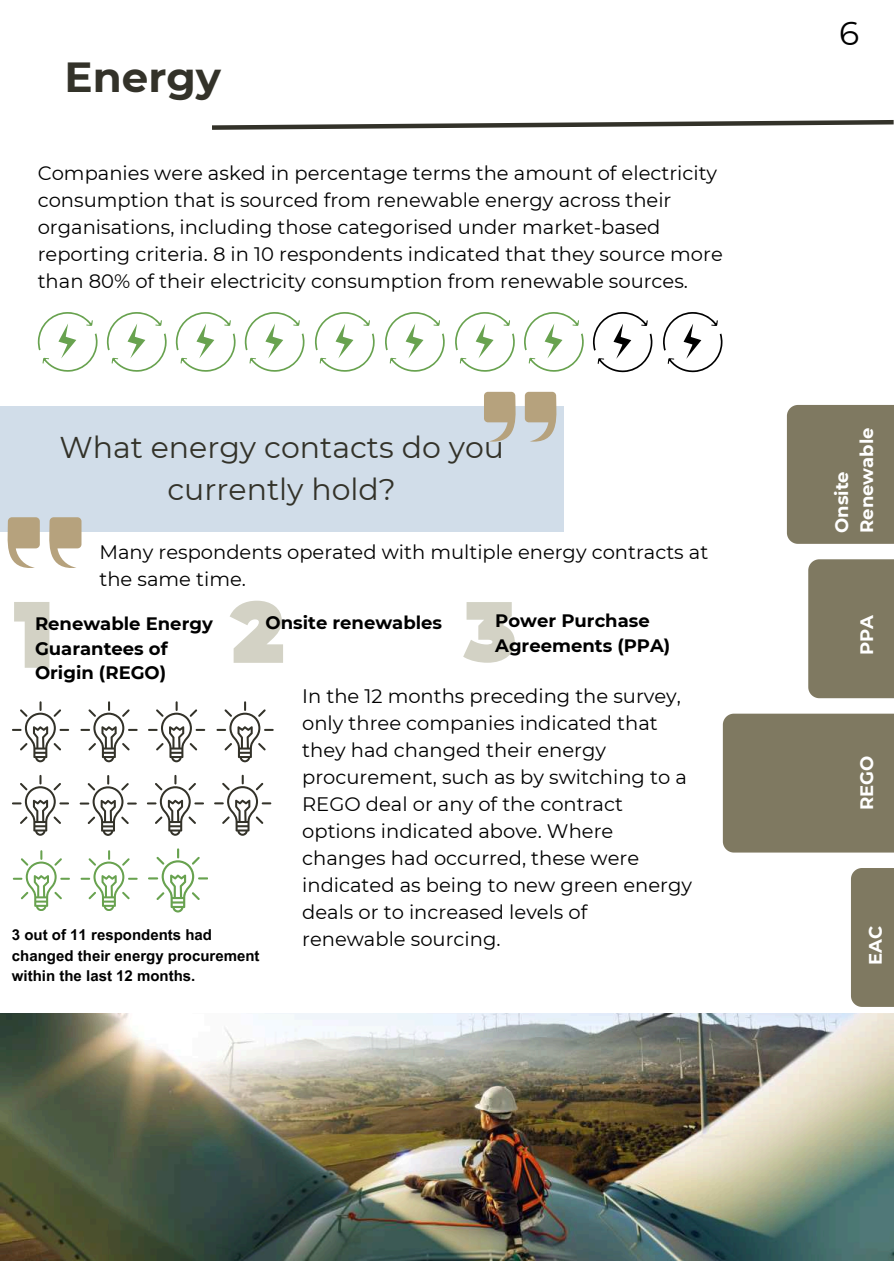
<style>
.page{position:relative;width:894px;height:1264px;background:#fff}
.page>*{position:absolute;margin:0;border:0;box-sizing:border-box;transform-origin:0 0}
.t1{font:700 42px "Montserrat";color:#333229}
.t2{font:33px "Montserrat";color:#000}
.t3{font:30px/41.7px "Montserrat";color:#333229;text-align:center}
.t4{font:19.5px/27px "Montserrat";color:#000}
.t5{font:700 18px/24.8px "Montserrat";color:#000}
.t6{font:700 18px/24.8px "Montserrat";color:#fff}
.t7{font:700 15px/20.2px "Arial MT Pro";color:#000}
</style>
<div class="page">
<svg style="left:212px;top:120px;width:681px;height:10px"></svg>
<div style="left:851px;top:868px;width:42px;height:138px;background:#7f7961"></div>
<div style="left:722px;top:713px;width:171px;height:139px;background:#7f7961"></div>
<div style="left:808px;top:559px;width:85px;height:139px;background:#7f7961"></div>
<div style="left:786px;top:405px;width:107px;height:139px;background:#7f7961"></div>
<img style="left:0;top:1013px;width:893px;height:247px">
<svg style="left:38px;top:312px;width:59px;height:60px"></svg>
<svg style="left:107px;top:312px;width:59px;height:60px"></svg>
<svg style="left:176px;top:312px;width:59px;height:60px"></svg>
<svg style="left:244px;top:312px;width:60px;height:60px"></svg>
<svg style="left:315px;top:312px;width:59px;height:60px"></svg>
<svg style="left:385px;top:312px;width:59px;height:60px"></svg>
<svg style="left:455px;top:312px;width:59px;height:60px"></svg>
<svg style="left:524px;top:312px;width:59px;height:60px"></svg>
<svg style="left:663px;top:312px;width:59px;height:60px"></svg>
<svg style="left:593px;top:312px;width:59px;height:60px"></svg>
<div style="left:0;top:405px;width:563px;height:126px;background:#d1dde9"></div>
<svg style="left:484px;top:392px;width:76px;height:49px"></svg>
<svg style="left:3px;top:517px;width:78px;height:51px"></svg>
<svg style="left:148px;top:701px;width:57px;height:61px"></svg>
<svg style="left:80px;top:701px;width:58px;height:61px"></svg>
<svg style="left:12px;top:701px;width:57px;height:61px"></svg>
<svg style="left:80px;top:850px;width:58px;height:61px"></svg>
<svg style="left:13px;top:850px;width:57px;height:61px"></svg>
<svg style="left:148px;top:848px;width:60px;height:64px"></svg>
<svg style="left:147px;top:775px;width:57px;height:60px"></svg>
<svg style="left:80px;top:775px;width:57px;height:60px"></svg>
<svg style="left:12px;top:775px;width:57px;height:60px"></svg>
<svg style="left:214px;top:774px;width:57px;height:61px"></svg>
<svg style="left:216px;top:701px;width:57px;height:61px"></svg>
<svg style="left:14px;top:602px;width:35px;height:65px"></svg>
<svg style="left:230px;top:600px;width:53px;height:62px"></svg>
<svg style="left:463px;top:602px;width:51px;height:60px"></svg>
<h1 class="t1" style="left:65px;top:47px;width:158px">Energy</h1>
<p class="t4" style="left:38px;top:159px;width:686px">Companies were asked in percentage terms the amount of electricity consumption that is sourced from renewable energy across their organisations, including those categorised under market-based reporting criteria. 8 in 10 respondents indicated that they source more than 80% of their electricity consumption from renewable sources.</p>
<h3 class="t3" style="left:59px;top:426px;width:446px">What energy contacts do you currently hold?</h3>
<p class="t4" style="left:99px;top:537px;width:610px">Many respondents operated with multiple energy contracts at the same time.</p>
<p class="t5" style="left:35px;top:610px;width:179px">Renewable Energy<br>Guarantees of<br>Origin (REGO)</p>
<p class="t5" style="left:265px;top:609px;width:178px">Onsite renewables</p>
<p class="t5" style="left:495px;top:607px;width:177px">Power Purchase<br>Agreements (PPA)</p>
<p class="t4" style="left:302px;top:681px;width:391px">In the 12 months preceding the survey, only three companies indicated that they had changed their energy procurement, such as by switching to a<br>REGO deal or any of the contract options indicated above. Where changes had occurred, these were indicated as being to new green energy deals or to increased levels of renewable sourcing.</p>
<p class="t7" style="left:12px;top:925px;width:249px">3 out of 11 respondents had changed their energy procurement within the last 12 months.</p>
<h2 class="t2" style="left:838px;top:11px;width:22px">6</h2>
<p class="t6" style="left:828px;top:533px;width:107px;rotate:-90deg">Onsite<br>Renewable</p>
<p class="t6" style="left:853px;top:655px;width:42px;rotate:-90deg">PPA</p>
<p class="t6" style="left:853px;top:810px;width:56px;rotate:-90deg">REGO</p>
<p class="t6" style="left:861px;top:964px;width:41px;rotate:-90deg">EAC</p>
</div>
